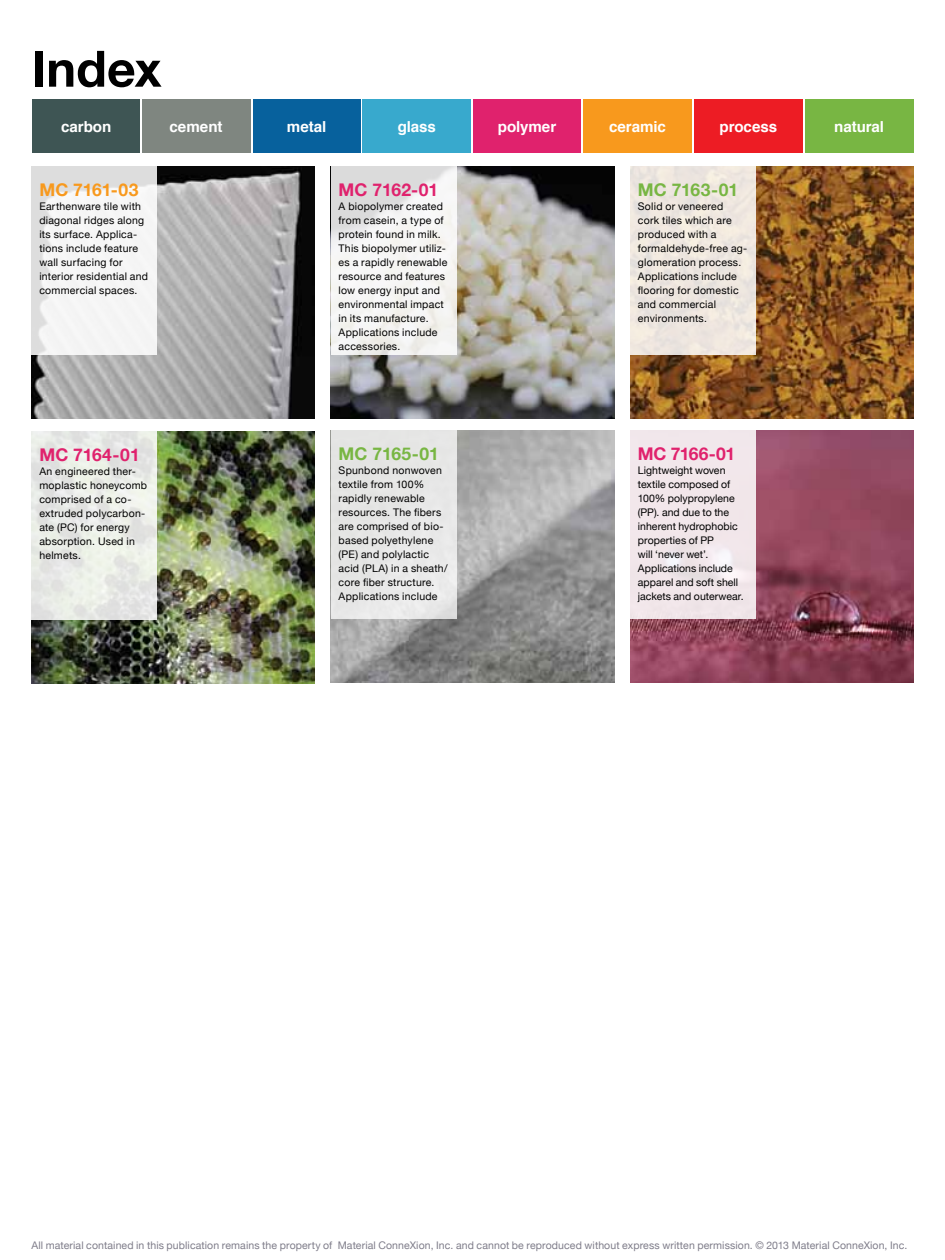
<style>
.page{position:relative;width:945px;height:1260px;background:#fff}
.page>*{position:absolute;margin:0;border:0;box-sizing:border-box;transform-origin:0 0}
.t1{font:700 50.23px "Helvetica Neue";color:#000}
.t2{font:700 17.5px "Helvetica Neue";letter-spacing:-.01em;color:#e0226d}
.t3{font:700 17.5px "Helvetica Neue";letter-spacing:-.005em;color:#78b643}
.t4{font:700 17.5px "Helvetica Neue";letter-spacing:-.005em;color:#f8991d}
.t5{font:700 15.22px "Helvetica";letter-spacing:-.005em;color:#fff}
.t6{font:10.5px/14px "Helvetica Neue";letter-spacing:.025em;color:#000}
.t7{font:10.5px/14px "Helvetica Neue";letter-spacing:.005em;color:#000}
.t8{font:10.5px "Helvetica Neue";letter-spacing:.01em;color:#7f7d8a}
</style>
<div class="page">
<div style="left:32px;top:99px;width:108px;height:54px;background:#3e5554"></div>
<div style="left:473px;top:99px;width:108px;height:53px;background:#e0226d"></div>
<div style="left:583px;top:99px;width:109px;height:53px;background:#f8991d"></div>
<div style="left:142px;top:99px;width:108px;height:54px;background:#7f8680"></div>
<div style="left:253px;top:99px;width:108px;height:53px;background:#07619d"></div>
<div style="left:363px;top:99px;width:108px;height:53px;background:#38a9cd"></div>
<div style="left:694px;top:99px;width:109px;height:54px;background:#ed1c24"></div>
<div style="left:805px;top:99px;width:108px;height:54px;background:#78b643"></div>
<img style="left:331px;top:167px;width:283px;height:252px">
<img style="left:630px;top:431px;width:284px;height:252px">
<img style="left:630px;top:167px;width:284px;height:252px">
<img style="left:32px;top:167px;width:283px;height:252px">
<img style="left:32px;top:432px;width:283px;height:252px">
<svg style="left:331px;top:167px;width:126px;height:188px;fill:#f5f4f3"></svg>
<div style="left:630px;top:431px;width:126px;height:188px;background:#f2e7ea"></div>
<div style="left:630px;top:167px;width:126px;height:188px;background:#eee6df"></div>
<svg style="left:32px;top:167px;width:126px;height:188px;fill:#f5f5f5"></svg>
<div style="left:32px;top:432px;width:126px;height:188px;background:#e9ebe6"></div>
<img style="left:331px;top:431px;width:283px;height:252px">
<div style="left:331px;top:431px;width:126px;height:188px;background:#e6e6e6"></div>
<h1 class="t1" style="left:32px;top:29px;width:132px">Index</h1>
<h3 class="t5" style="left:61px;top:114px;width:52px">carbon</h3>
<h3 class="t5" style="left:170px;top:114px;width:55px">cement</h3>
<h3 class="t5" style="left:287px;top:114px;width:41px">metal</h3>
<h3 class="t5" style="left:398px;top:114px;width:40px">glass</h3>
<h3 class="t5" style="left:498px;top:114px;width:60px">polymer</h3>
<h3 class="t5" style="left:609px;top:114px;width:58px">ceramic</h3>
<h3 class="t5" style="left:719px;top:114px;width:59px">process</h3>
<h3 class="t5" style="left:834px;top:114px;width:51px">natural</h3>
<h2 class="t4" style="left:39px;top:176px;width:101px">MC 7161-03</h2>
<p class="t6" style="left:39px;top:200px;width:110px">Earthenware tile with diagonal ridges along its surface. Applica&shy;tions include feature wall surfacing for interior residential and commercial spaces.</p>
<h2 class="t2" style="left:39px;top:441px;width:102px">MC 7164-01</h2>
<p class="t6" style="left:39px;top:465px;width:109px">An engineered ther&shy;moplastic honeycomb comprised of a co&shy;extruded polycarbon&shy;ate (PC) for energy absorption. Used in helmets.</p>
<h2 class="t2" style="left:339px;top:176px;width:101px">MC 7162-01</h2>
<p class="t6" style="left:339px;top:200px;width:110px">A biopolymer created from casein, a type of protein found in milk.<br>This biopolymer utiliz&shy;es a rapidly renewable resource and features low energy input and environmental impact in its manufacture.<br>Applications include accessories.</p>
<h2 class="t3" style="left:339px;top:440px;width:102px">MC 7165-01</h2>
<p class="t6" style="left:339px;top:464px;width:111px">Spunbond nonwoven textile from 100% rapidly renewable resources. The fibers are comprised of bio&shy;based polyethylene (PE) and polylactic acid (PLA) in a sheath/ core fiber structure.<br>Applications include</p>
<h2 class="t3" style="left:638px;top:176px;width:102px">MC 7163-01</h2>
<p class="t6" style="left:638px;top:200px;width:111px">Solid or veneered cork tiles which are produced with a formaldehyde-free ag&shy;glomeration process.<br>Applications include flooring for domestic and commercial environments.</p>
<h2 class="t2" style="left:638px;top:440px;width:99px">MC 7166-01</h2>
<p class="t7" style="left:638px;top:464px;width:107px">Lightweight woven textile composed of<br>100% polypropylene (PP). and due to the inherent hydrophobic properties of PP<br>will ‘never wet’.<br>Applications include apparel and soft shell jackets and outerwear.</p>
<p class="t8" style="left:32px;top:1238px;width:877px">All material contained in this publication remains the property of Material ConneXion, Inc. and cannot be reproduced without express written permission. © 2013 Material ConneXion, Inc.</p>
</div>
